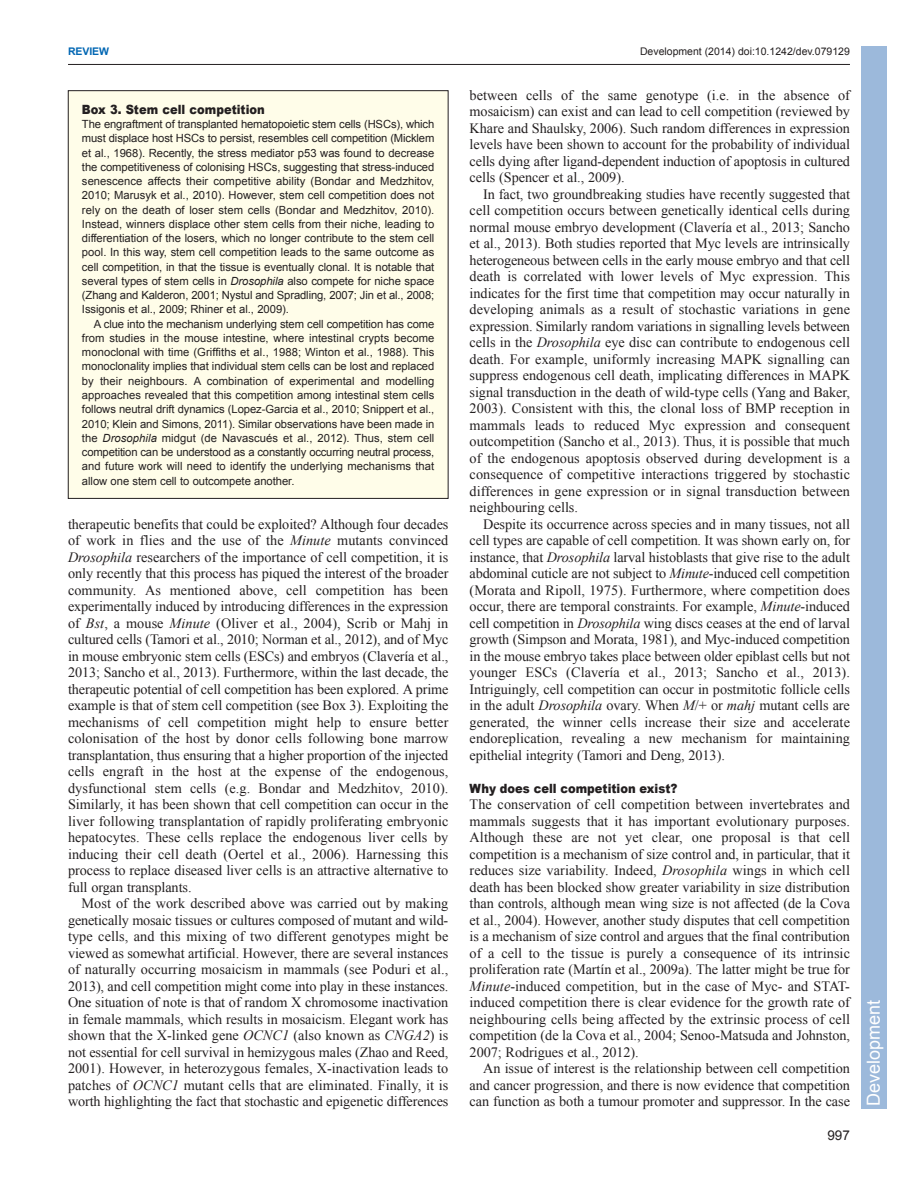
<style>
.page{position:relative;width:918px;height:1188px;background:#fff}
.page>*{position:absolute;margin:0;border:0;box-sizing:border-box;transform-origin:0 0}
.t1{font:18px "Arial";color:#fff}
.t2{font:14.25px/16.5px "Times New Roman";letter-spacing:-.005em;color:#231f20;text-align:justify}
.t3{font:13.5px "Arial";color:#231f20}
.t4{font:900 12.75px "Arial";color:#231f20;scale:.9 1}
.t5{font:11.25px/14.2px "Arial";letter-spacing:-.005em;color:#231f20;text-align:justify}
.t6{font:10.5px "Arial";color:#231f20}
.t7{font:700 10.5px "Arial";letter-spacing:-.005em;color:#0166b3}
.s1{font-style:italic}
</style>
<div class="page">
<hr style="left:68px;top:64px;width:782px;height:1px;background:#231f20">
<div style="left:68px;top:91px;width:380px;height:407px;background:#fffde9"></div>
<div style="left:68px;top:90px;width:380px;height:409px;border:1px solid #231f20"></div>
<div style="left:861px;top:46px;width:25px;height:1063px;background:#9cb9db"></div>
<p class="t7" style="left:68px;top:45px;width:43px">REVIEW</p>
<p class="t6" style="left:640px;top:45px;width:211px">Development (2014) doi:10.1242/dev.079129</p>
<p class="t4" style="left:82px;top:100px;width:205px">Box 3. Stem cell competition</p>
<p class="t5" style="left:82px;top:117px;width:354px">The engraftment of transplanted hematopoietic stem cells (HSCs), which must displace host HSCs to persist, resembles cell competition (Micklem et al., 1968). Recently, the stress mediator p53 was found to decrease the competitiveness of colonising HSCs, suggesting that stress-induced senescence affects their competitive ability (Bondar and Medzhitov, 2010; Marusyk et al., 2010). However, stem cell competition does not rely on the death of loser stem cells (Bondar and Medzhitov, 2010).<br>Instead, winners displace other stem cells from their niche, leading to differentiation of the losers, which no longer contribute to the stem cell pool. In this way, stem cell competition leads to the same outcome as cell competition, in that the tissue is eventually clonal. It is notable that several types of stem cells in <span class="s1">Drosophila</span> also compete for niche space (Zhang and Kalderon, 2001; Nystul and Spradling, 2007; Jin et al., 2008; Issigonis et al., 2009; Rhiner et al., 2009).</p>
<p class="t5" style="left:82px;top:317px;width:354px;text-indent:12px">A clue into the mechanism underlying stem cell competition has come from studies in the mouse intestine, where intestinal crypts become monoclonal with time (Griffiths et al., 1988; Winton et al., 1988). This monoclonality implies that individual stem cells can be lost and replaced by their neighbours. A combination of experimental and modelling approaches revealed that this competition among intestinal stem cells follows neutral drift dynamics (Lopez-Garcia et al., 2010; Snippert et al., 2010; Klein and Simons, 2011). Similar observations have been made in the <span class="s1">Drosophila</span> midgut (de Navascués et al., 2012). Thus, stem cell competition can be understood as a constantly occurring neutral process, and future work will need to identify the underlying mechanisms that allow one stem cell to outcompete another.</p>
<p class="t2" style="left:68px;top:516px;width:382px">therapeutic benefits that could be exploited? Although four decades of work in flies and the use of the <span class="s1">Minute</span> mutants convinced <span class="s1">Drosophila</span> researchers of the importance of cell competition, it is only recently that this process has piqued the interest of the broader community. As mentioned above, cell competition has been experimentally induced by introducing differences in the expression of <span class="s1">Bst</span>, a mouse <span class="s1">Minute</span> (Oliver et al., 2004), Scrib or Mahj in cultured cells (Tamori et al., 2010; Norman et al., 2012), and of Myc in mouse embryonic stem cells (ESCs) and embryos (Clavería et al., 2013; Sancho et al., 2013). Furthermore, within the last decade, the therapeutic potential of cell competition has been explored. A prime example is that of stem cell competition (see Box 3). Exploiting the mechanisms of cell competition might help to ensure better colonisation of the host by donor cells following bone marrow transplantation, thus ensuring that a higher proportion of the injected cells engraft in the host at the expense of the endogenous, dysfunctional stem cells (e.g. Bondar and Medzhitov, 2010).<br>Similarly, it has been shown that cell competition can occur in the liver following transplantation of rapidly proliferating embryonic hepatocytes. These cells replace the endogenous liver cells by inducing their cell death (Oertel et al., 2006). Harnessing this process to replace diseased liver cells is an attractive alternative to full organ transplants.</p>
<p class="t2" style="left:68px;top:895px;width:382px;text-indent:14px">Most of the work described above was carried out by making genetically mosaic tissues or cultures composed of mutant and wild&shy;type cells, and this mixing of two different genotypes might be viewed as somewhat artificial. However, there are several instances of naturally occurring mosaicism in mammals (see Poduri et al., 2013), and cell competition might come into play in these instances.<br>One situation of note is that of random X chromosome inactivation in female mammals, which results in mosaicism. Elegant work has shown that the X-linked gene <span class="s1">OCNC1</span> (also known as <span class="s1">CNGA2</span>) is not essential for cell survival in hemizygous males (Zhao and Reed, 2001). However, in heterozygous females, X-inactivation leads to patches of <span class="s1">OCNC1</span> mutant cells that are eliminated. Finally, it is worth highlighting the fact that stochastic and epigenetic differences</p>
<p class="t2" style="left:470px;top:87px;width:382px">between cells of the same genotype (i.e. in the absence of mosaicism) can exist and can lead to cell competition (reviewed by Khare and Shaulsky, 2006). Such random differences in expression levels have been shown to account for the probability of individual cells dying after ligand-dependent induction of apoptosis in cultured cells (Spencer et al., 2009).</p>
<p class="t2" style="left:470px;top:186px;width:382px;text-indent:13px">In fact, two groundbreaking studies have recently suggested that cell competition occurs between genetically identical cells during normal mouse embryo development (Clavería et al., 2013; Sancho et al., 2013). Both studies reported that Myc levels are intrinsically heterogeneous between cells in the early mouse embryo and that cell death is correlated with lower levels of Myc expression. This indicates for the first time that competition may occur naturally in developing animals as a result of stochastic variations in gene expression. Similarly random variations in signalling levels between cells in the <span class="s1">Drosophila</span> eye disc can contribute to endogenous cell death. For example, uniformly increasing MAPK signalling can suppress endogenous cell death, implicating differences in MAPK signal transduction in the death of wild-type cells (Yang and Baker, 2003). Consistent with this, the clonal loss of BMP reception in mammals leads to reduced Myc expression and consequent outcompetition (Sancho et al., 2013). Thus, it is possible that much of the endogenous apoptosis observed during development is a consequence of competitive interactions triggered by stochastic differences in gene expression or in signal transduction between neighbouring cells.</p>
<p class="t2" style="left:470px;top:516px;width:382px;text-indent:14px">Despite its occurrence across species and in many tissues, not all cell types are capable of cell competition. It was shown early on, for instance, that <span class="s1">Drosophila</span> larval histoblasts that give rise to the adult abdominal cuticle are not subject to <span class="s1">Minute</span>-induced cell competition (Morata and Ripoll, 1975). Furthermore, where competition does occur, there are temporal constraints. For example, <span class="s1">Minute</span>-induced cell competition in <span class="s1">Drosophila</span> wing discs ceases at the end of larval growth (Simpson and Morata, 1981), and Myc-induced competition in the mouse embryo takes place between older epiblast cells but not younger ESCs (Clavería et al., 2013; Sancho et al., 2013).<br>Intriguingly, cell competition can occur in postmitotic follicle cells in the adult <span class="s1">Drosophila</span> ovary. When <span class="s1">M</span>/+ or <span class="s1">mahj</span> mutant cells are generated, the winner cells increase their size and accelerate endoreplication, revealing a new mechanism for maintaining epithelial integrity (Tamori and Deng, 2013).</p>
<p class="t4" style="left:470px;top:779px;width:233px">Why does cell competition exist?</p>
<p class="t2" style="left:470px;top:796px;width:382px">The conservation of cell competition between invertebrates and mammals suggests that it has important evolutionary purposes.<br>Although these are not yet clear, one proposal is that cell competition is a mechanism of size control and, in particular, that it reduces size variability. Indeed, <span class="s1">Drosophila</span> wings in which cell death has been blocked show greater variability in size distribution than controls, although mean wing size is not affected (de la Cova et al., 2004). However, another study disputes that cell competition is a mechanism of size control and argues that the final contribution of a cell to the tissue is purely a consequence of its intrinsic proliferation rate (Martín et al., 2009a). The latter might be true for <span class="s1">Minute</span>-induced competition, but in the case of Myc- and STAT&shy;induced competition there is clear evidence for the growth rate of neighbouring cells being affected by the extrinsic process of cell competition (de la Cova et al., 2004; Senoo-Matsuda and Johnston, 2007; Rodrigues et al., 2012).</p>
<p class="t2" style="left:470px;top:1060px;width:382px;text-indent:13px">An issue of interest is the relationship between cell competition and cancer progression, and there is now evidence that competition can function as both a tumour promoter and suppressor. In the case</p>
<p class="t3" style="left:827px;top:1128px;width:24px">997</p>
<p class="t1" style="left:862px;top:1106px;width:108px;rotate:-90deg">Development</p>
</div>
